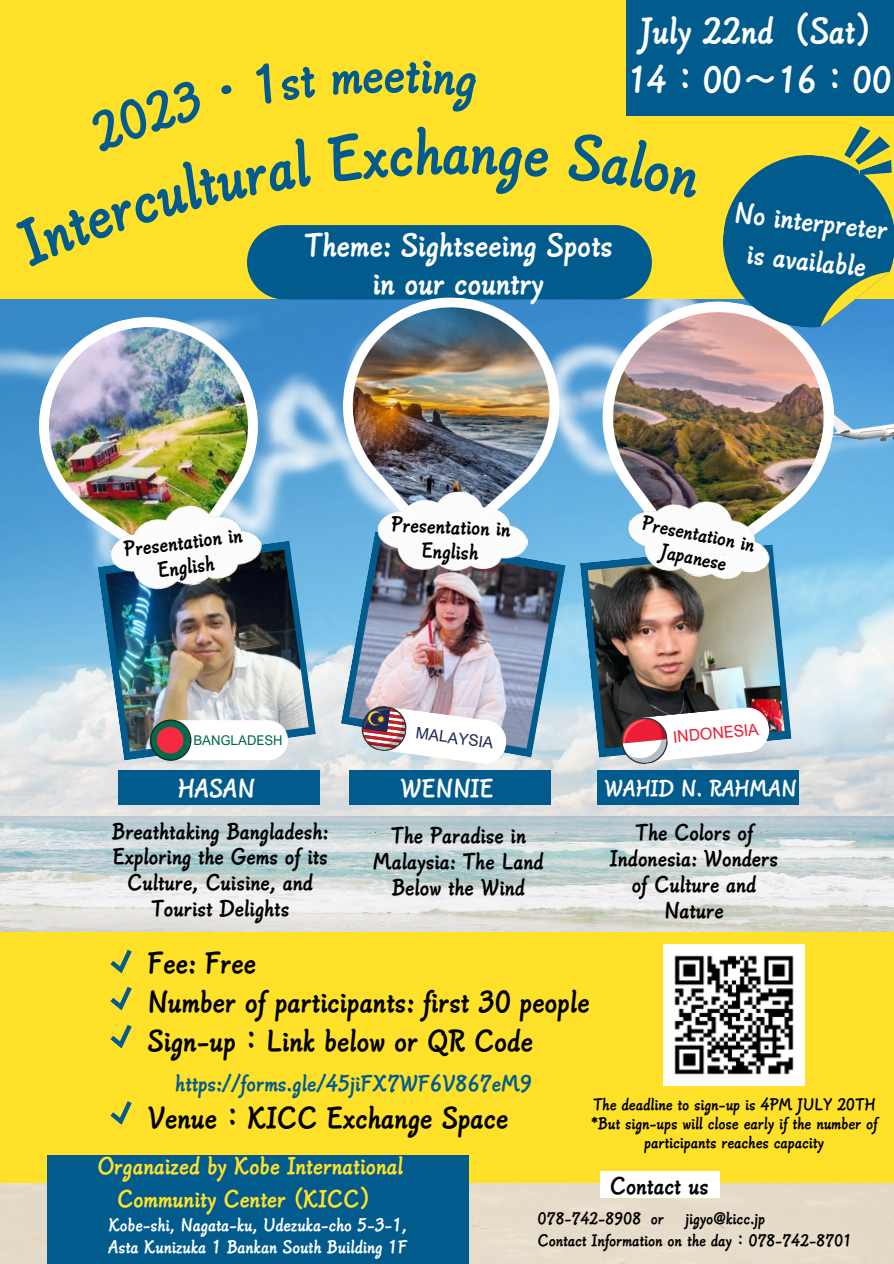
<style>
.page{position:relative;width:894px;height:1264px;background:#fff}
.page>*{position:absolute;margin:0;border:0;box-sizing:border-box;transform-origin:0 0}
.t1{font:63px "Canva Kafu Marker Std B";color:#025b8d}
.t2{font:52.5px "Canva Kafu Marker Std B";color:#025b8d}
.t3{font:36px "Canva Kafu Marker Std B";color:#fff}
.t4{font:32.25px "Canva Kafu Marker Std B";color:#fff}
.t5{font:30px "Canva Kafu Marker Std B";color:#000}
.t6{font:28.5px "Canva Kafu Marker Std B";color:#fff}
.t7{font:25.5px "Canva Kafu Marker Std B";color:#fff}
.t8{font:24px/32.7px "Canva Kafu Marker Std B";color:#ffe12a;text-align:center}
.t9{font:24px "Canva Kafu Marker Std B";color:#000}
.t10{font:22.5px/26px "Canva Kafu Marker Std B";color:#000;text-align:center}
.t11{font:22.5px "Canva Kafu Marker Std B";color:#025b8d}
.t12{font:22.5px "Canva Kafu Marker Std B";color:#fff}
.t13{font:21px "Canva Kafu Marker Std B";color:#000}
.t14{font:20.25px "Canva Kafu Marker Std B";color:#000}
.t15{font:18px/21.5px "Canva Kafu Marker Std B";color:#fff}
.t16{font:16.5px/19.2px "Canva Kafu Marker Std B";color:#000;text-align:center}
.t17{font:16.2px "Arial Nova";color:#ed1e34}
.t18{font:15.9px "Arial Nova";color:#1e2856}
.t19{font:13.5px "Arial Nova";color:#006a4e}
</style>
<div class="page">
<img style="left:0;top:299px;width:893px;height:964px">
<div style="left:0;top:0;width:893px;height:299px;background:#ffe12a"></div>
<img style="left:335px;top:299px;width:230px;height:259px">
<img style="left:24px;top:302px;width:249px;height:276px">
<svg style="left:97px;top:540px;width:219px;height:220px;background:#8ebcd7"></svg>
<img style="left:106px;top:549px;width:202px;height:202px">
<svg style="left:340px;top:531px;width:225px;height:226px;background:#8ec1dd"></svg>
<img style="left:349px;top:540px;width:209px;height:208px">
<img style="left:587px;top:299px;width:261px;height:280px">
<div style="left:0;top:932px;width:893px;height:250px;background:#ffe12a"></div>
<div style="left:119px;top:770px;width:201px;height:34px;background:#025b8d"></div>
<div style="left:47px;top:1155px;width:421px;height:108px;background:#025b8d"></div>
<div style="left:349px;top:770px;width:201px;height:34px;background:#025b8d"></div>
<div style="left:597px;top:770px;width:201px;height:34px;background:#025b8d"></div>
<svg style="left:713px;top:126px;width:180px;height:210px"></svg>
<div style="left:626px;top:0;width:267px;height:116px;background:#025b8d"></div>
<div style="left:158px;top:720px;width:130px;height:40px;background:#fff;border-radius:20px"></div>
<svg style="left:150px;top:719px;width:41px;height:41px;background:#7c605e"></svg>
<svg style="left:358px;top:703px;width:149px;height:62px"></svg>
<img style="left:579px;top:544px;width:212px;height:222px">
<img style="left:663px;top:944px;width:141px;height:141px">
<svg style="left:110px;top:949px;width:22px;height:24px"></svg>
<svg style="left:110px;top:986px;width:22px;height:24px"></svg>
<svg style="left:110px;top:1024px;width:22px;height:24px"></svg>
<svg style="left:110px;top:1101px;width:22px;height:23px"></svg>
<div style="left:599px;top:1171px;width:120px;height:26px;background:#fff"></div>
<img style="left:105px;top:494px;width:161px;height:104px">
<img style="left:377px;top:491px;width:151px;height:80px">
<img style="left:623px;top:491px;width:153px;height:95px">
<div style="left:247px;top:225px;width:405px;height:74px;background:#025b8d"></div>
<p class="t2" style="left:384px;top:45px;width:23px">e</p>
<p class="t3" style="left:640px;top:11px;width:252px">July 22nd（Sat）</p>
<p class="t3" style="left:628px;top:61px;width:265px">14：00～16：00</p>
<p class="t1" style="left:443px;top:118px;width:30px">a</p>
<p class="t4" style="left:304px;top:227px;width:310px">Theme: Sightseeing Spots</p>
<p class="t4" style="left:373px;top:265px;width:172px">in our country</p>
<p class="t6" style="left:736px;top:198px;width:156px;rotate:6deg">No interpreter</p>
<p class="t6" style="left:749px;top:239px;width:121px;rotate:6deg">is available</p>
<p class="t13" style="left:122px;top:538px;width:121px;rotate:-7deg">Presentation in</p>
<p class="t13" style="left:156px;top:558px;width:59px;rotate:-7deg">English</p>
<p class="t13" style="left:392px;top:513px;width:121px;rotate:2deg">Presentation in</p>
<p class="t13" style="left:422px;top:539px;width:59px;rotate:2deg">English</p>
<p class="t14" style="left:644px;top:512px;width:116px;rotate:11deg">Presentation in</p>
<p class="t14" style="left:663px;top:540px;width:68px;rotate:11deg">Japanese</p>
<p class="t19" style="left:193px;top:732px;width:91px">BANGLADESH</p>
<p class="t18" style="left:417px;top:722px;width:80px;rotate:8deg">MALAYSIA</p>
<p class="t17" style="left:672px;top:727px;width:87px;rotate:-6deg">INDONESIA</p>
<p class="t7" style="left:178px;top:774px;width:79px">HASAN</p>
<p class="t7" style="left:400px;top:774px;width:95px">WENNIE</p>
<p class="t12" style="left:604px;top:776px;width:193px">WAHID N. RAHMAN</p>
<p class="t10" style="left:112px;top:817px;width:218px">Breathtaking Bangladesh:<br>Exploring the Gems of its<br>Culture, Cuisine, and<br>Tourist Delights</p>
<p class="t10" style="left:373px;top:821px;width:172px">The Paradise in<br>Malaysia: The Land<br>Below the Wind</p>
<p class="t10" style="left:610px;top:818px;width:169px">The Colors of<br>Indonesia: Wonders of Culture and<br>Nature</p>
<p class="t5" style="left:148px;top:946px;width:110px">Fee: Free</p>
<p class="t5" style="left:148px;top:985px;width:443px">Number of participants: first 30 people</p>
<p class="t5" style="left:148px;top:1024px;width:387px">Sign-up：Link below or QR Code</p>
<p class="t11" style="left:175px;top:1071px;width:358px">https://forms.gle/45jiFX7WF6V867eM9</p>
<p class="t5" style="left:148px;top:1101px;width:362px">Venue：KICC Exchange Space</p>
<p class="t16" style="left:593px;top:1094px;width:284px">The deadline to sign-up is 4PM JULY 20TH</p>
<p class="t16" style="left:590px;top:1113px;width:289px">*But sign-ups will close early if the number of participants reaches capacity</p>
<p class="t8" style="left:98px;top:1148px;width:307px">Organaized by Kobe International<br>Community Center (KICC）</p>
<p class="t15" style="left:108px;top:1213px;width:300px">Kobe-shi, Nagata-ku, Udezuka-cho 5-3-1,<br>Asta Kunizuka 1 Bankan South Building 1F</p>
<p class="t16" style="left:537px;top:1207px;width:128px">078-742-8908 or</p>
<p class="t16" style="left:685px;top:1207px;width:81px">jigyo@kicc.jp</p>
<p class="t9" style="left:610px;top:1172px;width:100px">Contact us</p>
<p class="t16" style="left:537px;top:1230px;width:315px">Contact Information on the day：078-742-8701</p>
</div>
